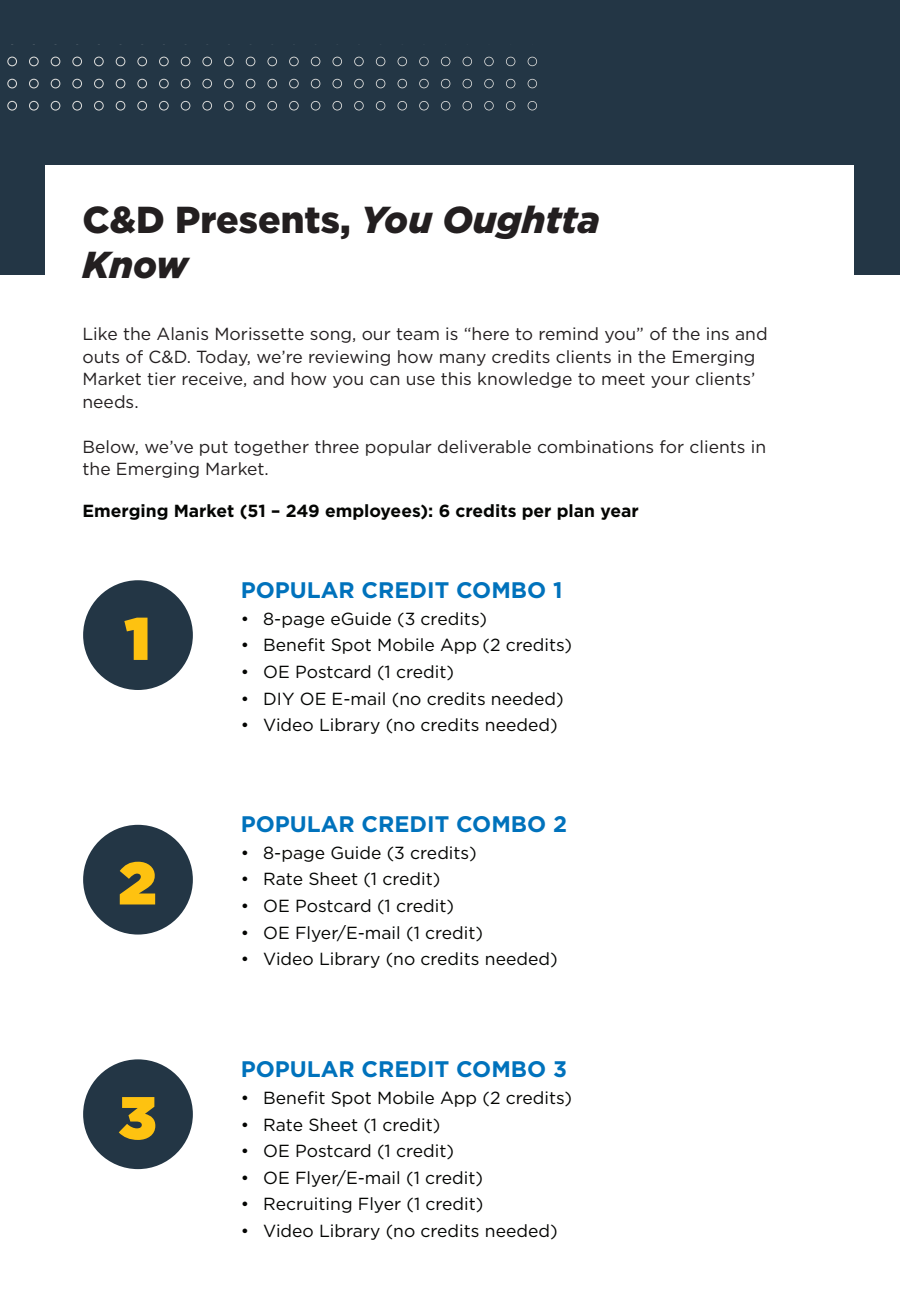
<style>
.page{position:relative;width:900px;height:1305px;background:#fff}
.page>*{position:absolute;margin:0;border:0;box-sizing:border-box;transform-origin:0 0}
.t1{font:900 60px "Gotham";color:#fec210}
.t2{font:italic 900 37.5px/45px "Gotham";color:#231f20}
.t3{font:700 22.5px "Gotham";color:#0072bc}
.t4{font:17.5px "Gotham";color:#040503}
.t5{font:17.5px/22.5px "Gotham";color:#231f20}
.t6{font:700 17.5px "Gotham";color:#040503}
.s1{font-style:normal}
</style>
<div class="page">
<div style="left:0;top:0;width:900px;height:274px;background:#233645"></div>
<svg style="left:7px;top:57px;width:10px;height:9px"></svg>
<svg style="left:29px;top:57px;width:10px;height:9px"></svg>
<svg style="left:51px;top:57px;width:9px;height:9px"></svg>
<svg style="left:72px;top:57px;width:10px;height:9px"></svg>
<svg style="left:94px;top:57px;width:10px;height:9px"></svg>
<svg style="left:116px;top:57px;width:9px;height:9px"></svg>
<svg style="left:137px;top:57px;width:10px;height:9px"></svg>
<svg style="left:159px;top:57px;width:10px;height:9px"></svg>
<svg style="left:181px;top:57px;width:9px;height:9px"></svg>
<svg style="left:202px;top:57px;width:10px;height:9px"></svg>
<svg style="left:224px;top:57px;width:10px;height:9px"></svg>
<svg style="left:246px;top:57px;width:9px;height:9px"></svg>
<svg style="left:267px;top:57px;width:10px;height:9px"></svg>
<svg style="left:289px;top:57px;width:10px;height:9px"></svg>
<svg style="left:311px;top:57px;width:9px;height:9px"></svg>
<svg style="left:332px;top:57px;width:10px;height:9px"></svg>
<svg style="left:354px;top:57px;width:10px;height:9px"></svg>
<svg style="left:376px;top:57px;width:9px;height:9px"></svg>
<svg style="left:398px;top:57px;width:9px;height:9px"></svg>
<svg style="left:419px;top:57px;width:10px;height:9px"></svg>
<svg style="left:441px;top:57px;width:9px;height:9px"></svg>
<svg style="left:463px;top:57px;width:9px;height:9px"></svg>
<svg style="left:484px;top:57px;width:10px;height:9px"></svg>
<svg style="left:506px;top:57px;width:9px;height:9px"></svg>
<svg style="left:528px;top:57px;width:9px;height:9px"></svg>
<svg style="left:7px;top:79px;width:10px;height:9px"></svg>
<svg style="left:29px;top:79px;width:10px;height:9px"></svg>
<svg style="left:51px;top:79px;width:9px;height:9px"></svg>
<svg style="left:72px;top:79px;width:10px;height:9px"></svg>
<svg style="left:94px;top:79px;width:10px;height:9px"></svg>
<svg style="left:116px;top:79px;width:9px;height:9px"></svg>
<svg style="left:137px;top:79px;width:10px;height:9px"></svg>
<svg style="left:159px;top:79px;width:10px;height:9px"></svg>
<svg style="left:181px;top:79px;width:9px;height:9px"></svg>
<svg style="left:202px;top:79px;width:10px;height:9px"></svg>
<svg style="left:224px;top:79px;width:10px;height:9px"></svg>
<svg style="left:246px;top:79px;width:9px;height:9px"></svg>
<svg style="left:267px;top:79px;width:10px;height:9px"></svg>
<svg style="left:289px;top:79px;width:10px;height:9px"></svg>
<svg style="left:311px;top:79px;width:9px;height:9px"></svg>
<svg style="left:332px;top:79px;width:10px;height:9px"></svg>
<svg style="left:354px;top:79px;width:10px;height:9px"></svg>
<svg style="left:376px;top:79px;width:9px;height:9px"></svg>
<svg style="left:398px;top:79px;width:9px;height:9px"></svg>
<svg style="left:419px;top:79px;width:10px;height:9px"></svg>
<svg style="left:441px;top:79px;width:9px;height:9px"></svg>
<svg style="left:463px;top:79px;width:9px;height:9px"></svg>
<svg style="left:484px;top:79px;width:10px;height:9px"></svg>
<svg style="left:506px;top:79px;width:9px;height:9px"></svg>
<svg style="left:528px;top:79px;width:9px;height:9px"></svg>
<svg style="left:7px;top:101px;width:10px;height:10px"></svg>
<svg style="left:29px;top:101px;width:10px;height:10px"></svg>
<svg style="left:51px;top:101px;width:9px;height:10px"></svg>
<svg style="left:72px;top:101px;width:10px;height:10px"></svg>
<svg style="left:94px;top:101px;width:10px;height:10px"></svg>
<svg style="left:116px;top:101px;width:9px;height:10px"></svg>
<svg style="left:137px;top:101px;width:10px;height:10px"></svg>
<svg style="left:159px;top:101px;width:10px;height:10px"></svg>
<svg style="left:181px;top:101px;width:9px;height:10px"></svg>
<svg style="left:202px;top:101px;width:10px;height:10px"></svg>
<svg style="left:224px;top:101px;width:10px;height:10px"></svg>
<svg style="left:246px;top:101px;width:9px;height:10px"></svg>
<svg style="left:267px;top:101px;width:10px;height:10px"></svg>
<svg style="left:289px;top:101px;width:10px;height:10px"></svg>
<svg style="left:311px;top:101px;width:9px;height:10px"></svg>
<svg style="left:332px;top:101px;width:10px;height:10px"></svg>
<svg style="left:354px;top:101px;width:10px;height:10px"></svg>
<svg style="left:376px;top:101px;width:9px;height:9px"></svg>
<svg style="left:398px;top:101px;width:9px;height:9px"></svg>
<svg style="left:419px;top:101px;width:10px;height:9px"></svg>
<svg style="left:441px;top:101px;width:9px;height:9px"></svg>
<svg style="left:463px;top:101px;width:9px;height:9px"></svg>
<svg style="left:484px;top:101px;width:10px;height:9px"></svg>
<svg style="left:506px;top:101px;width:9px;height:9px"></svg>
<svg style="left:528px;top:101px;width:9px;height:9px"></svg>
<div style="left:46px;top:165px;width:808px;height:134px;background:#fff"></div>
<div style="left:83px;top:580px;width:110px;height:110px;background:#233645;border-radius:50%"></div>
<div style="left:83px;top:825px;width:110px;height:110px;background:#233645;border-radius:50%"></div>
<div style="left:83px;top:1059px;width:110px;height:110px;background:#233645;border-radius:50%"></div>
<p class="t2" style="left:82px;top:196px;width:519px"><span class="s1">C&amp;D Presents,</span> You Oughtta<br>Know</p>
<p class="t5" style="left:82px;top:322px;width:687px">Like the Alanis Morissette song, our team is “here to remind you” of the ins and outs of C&amp;D. Today, we’re reviewing how many credits clients in the Emerging Market tier receive, and how you can use this knowledge to meet your clients’ needs.</p>
<p class="t5" style="left:82px;top:435px;width:685px">Below, we’ve put together three popular deliverable combinations for clients in the Emerging Market.</p>
<p class="t6" style="left:82px;top:499px;width:558px">Emerging Market (51 – 249 employees): 6 credits per plan year</p>
<p class="t1" style="left:125px;top:604px;width:27px">1</p>
<p class="t1" style="left:119px;top:849px;width:39px">2</p>
<p class="t1" style="left:119px;top:1083px;width:39px">3</p>
<p class="t3" style="left:241px;top:575px;width:323px">POPULAR CREDIT COMBO 1</p>
<p class="t4" style="left:241px;top:607px;width:248px">• 8-page eGuide (3 credits)</p>
<p class="t4" style="left:241px;top:634px;width:333px">• Benefit Spot Mobile App (2 credits)</p>
<p class="t4" style="left:241px;top:661px;width:215px">• OE Postcard (1 credit)</p>
<p class="t4" style="left:241px;top:687px;width:324px">• DIY OE E-mail (no credits needed)</p>
<p class="t4" style="left:241px;top:714px;width:318px">• Video Library (no credits needed)</p>
<p class="t3" style="left:241px;top:809px;width:328px">POPULAR CREDIT COMBO 2</p>
<p class="t4" style="left:241px;top:841px;width:237px">• 8-page Guide (3 credits)</p>
<p class="t4" style="left:241px;top:868px;width:201px">• Rate Sheet (1 credit)</p>
<p class="t4" style="left:241px;top:895px;width:215px">• OE Postcard (1 credit)</p>
<p class="t4" style="left:241px;top:921px;width:244px">• OE Flyer/E-mail (1 credit)</p>
<p class="t4" style="left:241px;top:948px;width:318px">• Video Library (no credits needed)</p>
<p class="t3" style="left:241px;top:1054px;width:328px">POPULAR CREDIT COMBO 3</p>
<p class="t4" style="left:241px;top:1087px;width:333px">• Benefit Spot Mobile App (2 credits)</p>
<p class="t4" style="left:241px;top:1113px;width:201px">• Rate Sheet (1 credit)</p>
<p class="t4" style="left:241px;top:1140px;width:215px">• OE Postcard (1 credit)</p>
<p class="t4" style="left:241px;top:1166px;width:244px">• OE Flyer/E-mail (1 credit)</p>
<p class="t4" style="left:241px;top:1193px;width:244px">• Recruiting Flyer (1 credit)</p>
<p class="t4" style="left:241px;top:1220px;width:318px">• Video Library (no credits needed)</p>
</div>
